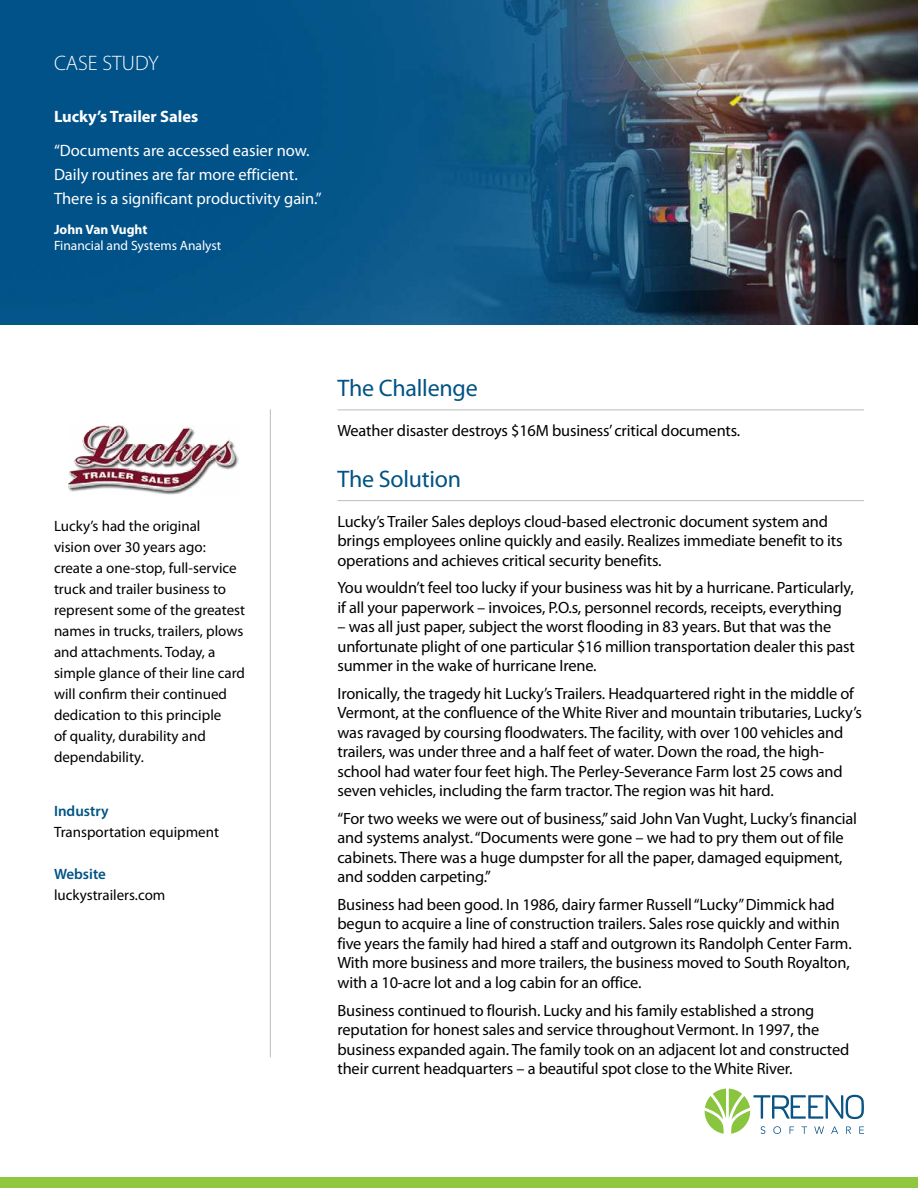
<style>
.page{position:relative;width:918px;height:1188px;background:#fff}
.page>*{position:absolute;margin:0;border:0;box-sizing:border-box;transform-origin:0 0}
.t1{font:24px "Myriad Pro";letter-spacing:-.01em;color:#005384}
.t2{font:300 21px "Myriad Pro";color:#fff}
.t3{font:16.5px/24px "Myriad Pro";color:#fff}
.t4{font:700 16.5px "Myriad Pro";color:#fff}
.t5{font:16.35px/19.5px "Myriad Pro";letter-spacing:-.01em;color:#000}
.t6{font:15px/21px "Myriad Pro";color:#000}
.t7{font:600 15px "Myriad Pro";color:#005384}
.t8{font:13.5px "Myriad Pro";color:#fff}
.t9{font:700 13.5px "Myriad Pro";color:#fff}
</style>
<div class="page">
<hr style="left:338px;top:409px;width:526px;height:1px;background:#bbbdc0">
<hr style="left:338px;top:500px;width:526px;height:1px;background:#bbbdc0">
<div style="left:0;top:1177px;width:918px;height:11px;background:#8fc741"></div>
<svg style="left:705px;top:1089px;width:159px;height:45px"></svg>
<hr style="left:270px;top:409px;width:1px;height:648px;background:#bbbdc0">
<img style="left:0;top:0;width:918px;height:324px">
<img style="left:69px;top:425px;width:169px;height:69px">
<p class="t2" style="left:54px;top:54px;width:106px">CASE STUDY</p>
<p class="t4" style="left:54px;top:111px;width:146px">Lucky’s Trailer Sales</p>
<p class="t3" style="left:54px;top:140px;width:269px">“Documents are accessed easier now.<br>Daily routines are far more efficient.<br>There is a significant productivity gain.”</p>
<p class="t9" style="left:54px;top:224px;width:95px">John Van Vught</p>
<p class="t8" style="left:54px;top:240px;width:169px">Financial and Systems Analyst</p>
<p class="t6" style="left:54px;top:516px;width:193px">Lucky’s had the original<br>vision over 30 years ago: create a one-stop, full-service truck and trailer business to represent some of the greatest names in trucks, trailers, plows and attachments. Today, a simple glance of their line card will confirm their continued dedication to this principle<br>of quality, durability and dependability.</p>
<p class="t7" style="left:54px;top:806px;width:56px">Industry</p>
<p class="t6" style="left:54px;top:823px;width:167px">Transportation equipment</p>
<p class="t7" style="left:54px;top:868px;width:53px">Website</p>
<p class="t6" style="left:54px;top:885px;width:113px">luckystrailers.com</p>
<h1 class="t1" style="left:338px;top:378px;width:142px">The Challenge</h1>
<p class="t5" style="left:338px;top:422px;width:404px">Weather disaster destroys $16M business’ critical documents.</p>
<h1 class="t1" style="left:338px;top:469px;width:125px">The Solution</h1>
<p class="t5" style="left:338px;top:513px;width:507px">Lucky’s Trailer Sales deploys cloud-based electronic document system and brings employees online quickly and easily. Realizes immediate benefit to its operations and achieves critical security benefits.</p>
<p class="t5" style="left:338px;top:579px;width:518px">You wouldn’t feel too lucky if your business was hit by a hurricane. Particularly, if all your paperwork – invoices, P.O.s, personnel records, receipts, everything</p>
<p class="t5" style="left:338px;top:618px;width:519px">– was all just paper, subject the worst flooding in 83 years. But that was the unfortunate plight of one particular $16 million transportation dealer this past summer in the wake of hurricane Irene.</p>
<p class="t5" style="left:338px;top:685px;width:526px">Ironically, the tragedy hit Lucky’s Trailers. Headquartered right in the middle of Vermont, at the confluence of the White River and mountain tributaries, Lucky’s was ravaged by coursing floodwaters. The facility, with over 100 vehicles and trailers, was under three and a half feet of water. Down the road, the high&shy;school had water four feet high. The Perley-Severance Farm lost 25 cows and seven vehicles, including the farm tractor. The region was hit hard.</p>
<p class="t5" style="left:338px;top:810px;width:521px">“For two weeks we were out of business,” said John Van Vught, Lucky’s financial and systems analyst. “Documents were gone – we had to pry them out of file cabinets. There was a huge dumpster for all the paper, damaged equipment, and sodden carpeting.”</p>
<p class="t5" style="left:338px;top:896px;width:516px">Business had been good. In 1986, dairy farmer Russell “Lucky” Dimmick had begun to acquire a line of construction trailers. Sales rose quickly and within five years the family had hired a staff and outgrown its Randolph Center Farm.<br>With more business and more trailers, the business moved to South Royalton, with a 10-acre lot and a log cabin for an office.</p>
<p class="t5" style="left:338px;top:1002px;width:513px">Business continued to flourish. Lucky and his family established a strong reputation for honest sales and service throughout Vermont. In 1997, the business expanded again. The family took on an adjacent lot and constructed their current headquarters – a beautiful spot close to the White River.</p>
</div>
